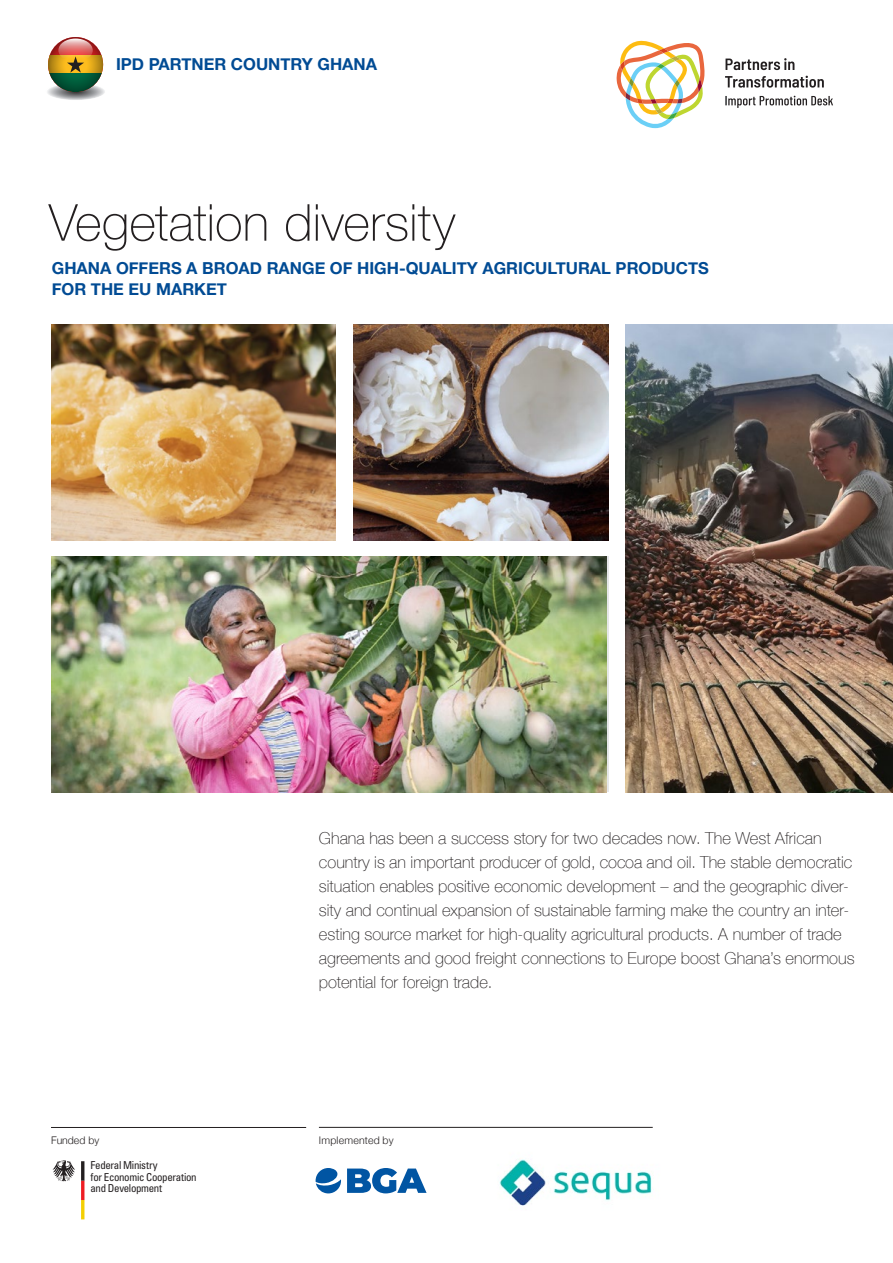
<style>
.page{position:relative;width:893px;height:1263px;background:#fff}
.page>*{position:absolute;margin:0;border:0;box-sizing:border-box;transform-origin:0 0}
.t1{font:100 51px "Helvetica Neue";letter-spacing:.005em;color:#231f20}
.t2{font:100 16.5px/24px "Helvetica Neue";color:#231f20}
.t3{font:700 16.5px/21px "Helvetica Neue";color:#014b94}
.t4{font:condensed 10.95px/11.7px "Univers";letter-spacing:-.03em;color:#231f20}
.t5{font:300 10.5px "Helvetica Neue";letter-spacing:.01em;color:#231f20}
</style>
<div class="page">
<svg style="left:47px;top:89px;width:58px;height:11px"></svg>
<svg style="left:48px;top:74px;width:55px;height:18px"></svg>
<svg style="left:48px;top:37px;width:55px;height:55px"></svg>
<svg style="left:58px;top:39px;width:35px;height:34px"></svg>
<img style="left:51px;top:324px;width:284px;height:216px">
<img style="left:51px;top:557px;width:556px;height:235px">
<img style="left:353px;top:324px;width:256px;height:216px">
<img style="left:625px;top:324px;width:268px;height:468px">
<hr style="left:51px;top:1127px;width:255px;height:1px;background:#231f20">
<hr style="left:319px;top:1127px;width:334px;height:1px;background:#231f20">
<svg style="left:53px;top:1160px;width:22px;height:21px"></svg>
<svg style="left:81px;top:1161px;width:3px;height:58px"></svg>
<img style="left:499px;top:1159px;width:153px;height:47px">
<svg style="left:616px;top:40px;width:89px;height:88px"></svg>
<svg style="left:725px;top:58px;width:69px;height:12px"></svg>
<svg style="left:725px;top:76px;width:99px;height:12px"></svg>
<svg style="left:725px;top:96px;width:108px;height:12px"></svg>
<svg style="left:316px;top:1168px;width:25px;height:25px"></svg>
<svg style="left:347px;top:1168px;width:80px;height:25px"></svg>
<p class="t3" style="left:116px;top:54px;width:262px">IPD PARTNER COUNTRY GHANA</p>
<h1 class="t1" style="left:49px;top:184px;width:408px">Vegetation diversity</h1>
<p class="t3" style="left:52px;top:258px;width:658px">GHANA OFFERS A BROAD RANGE OF HIGH-QUALITY AGRICULTURAL PRODUCTS<br>FOR THE EU MARKET</p>
<p class="t2" style="left:319px;top:825px;width:537px">Ghana has been a success story for two decades now. The West African country is an important producer of gold, cocoa and oil. The stable democratic situation enables positive economic development – and the geographic diver&shy;sity and continual expansion of sustainable farming make the country an inter&shy;esting source market for high-quality agricultural products. A number of trade agreements and good freight connections to Europe boost Ghana’s enormous potential for foreign trade.</p>
<p class="t5" style="left:51px;top:1132px;width:50px">Funded by</p>
<p class="t5" style="left:319px;top:1132px;width:76px">Implemented by</p>
<p class="t4" style="left:91px;top:1159px;width:108px">Federal Ministry<br>for Economic Cooperation and Development</p>
</div>
